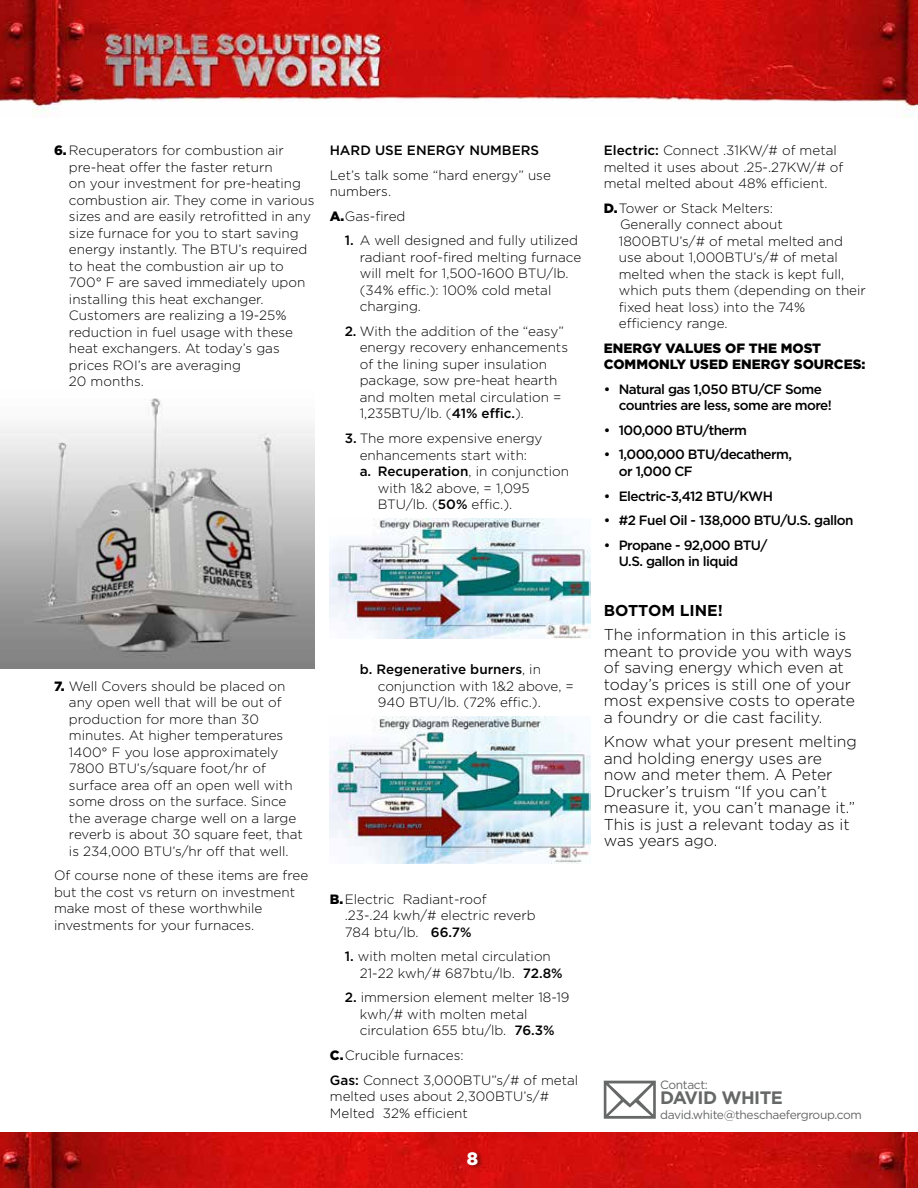
<style>
.page{position:relative;width:918px;height:1188px;background:#fff}
.page>*{position:absolute;margin:0;border:0;box-sizing:border-box;transform-origin:0 0}
.t1{font:700 18px "Gotham";letter-spacing:-.03em;color:#666767}
.t2{font:900 18px "Gotham";color:#fff}
.t3{font:300 15.75px/16.5px "Gotham";color:#000}
.t4{font:700 15.75px "Gotham";color:#000}
.t5{font:300 13.5px/16.5px "Gotham";color:#000}
.t6{font:500 13.5px/16.5px "Gotham";letter-spacing:-.04em;color:#000}
.t7{font:500 13.5px "Gotham";color:#000}
.t8{font:900 13.5px/16.5px "Gotham";color:#000}
.t9{font:12px "Gotham";letter-spacing:-.03em;color:#666767}
.s1{font-weight:900}
.s2{font-weight:500}
.s3{font-weight:300}
</style>
<div class="page">
<img style="left:0;top:398px;width:315px;height:270px">
<svg style="left:604px;top:1081px;width:52px;height:38px"></svg>
<img style="left:330px;top:518px;width:260px;height:121px">
<img style="left:330px;top:717px;width:260px;height:146px">
<img style="left:0;top:1133px;width:918px;height:55px">
<img style="left:0;top:0;width:918px;height:117px">
<div style="left:467px;top:1151px;width:17px;height:19px;background:#000;opacity:.4"></div>
<p class="t5" style="left:69px;top:142px;width:247px;text-indent:-15px"><span class="s1">6.</span> Recuperators for combustion air pre-heat offer the faster return<br>on your investment for pre-heating combustion air. They come in various sizes and are easily retrofitted in any size furnace for you to start saving energy instantly. The BTU’s required to heat the combustion air up to<br>700° F are saved immediately upon installing this heat exchanger.<br>Customers are realizing a 19-25% reduction in fuel usage with these heat exchangers. At today’s gas prices ROI’s are averaging<br>20 months.</p>
<p class="t7" style="left:330px;top:141px;width:211px">HARD USE ENERGY NUMBERS</p>
<p class="t5" style="left:330px;top:166px;width:223px">Let’s talk some “hard energy” use numbers.</p>
<p class="t5" style="left:330px;top:207px;width:77px"><span class="s1">A.</span>Gas-fired</p>
<p class="t5" style="left:360px;top:232px;width:223px;text-indent:-15px"><span class="s2">1.</span> A well designed and fully utilized radiant roof-fired melting furnace will melt for 1,500-1600 BTU/lb. (34% effic.): 100% cold metal charging.</p>
<p class="t5" style="left:360px;top:323px;width:210px;text-indent:-15px"><span class="s2">2.</span> With the addition of the “easy” energy recovery enhancements of the lining super insulation package, sow pre-heat hearth and molten metal circulation =<br>1,235BTU/lb. (<span class="s2">41% effic.</span>).</p>
<p class="t5" style="left:345px;top:430px;width:199px"><span class="s2">3.</span> The more expensive energy</p>
<p class="t5" style="left:360px;top:446px;width:169px">enhancements start with:</p>
<p class="t7" style="left:360px;top:462px;width:211px">a. Recuperation<span class="s3">, in conjunction</span></p>
<p class="t5" style="left:378px;top:479px;width:154px">with 1&amp;2 above, = 1,095</p>
<p class="t5" style="left:378px;top:496px;width:136px">BTU/lb. (<span class="s2">50%</span> effic.).</p>
<p class="t5" style="left:69px;top:677px;width:235px;text-indent:-15px"><span class="s1">7.</span> Well Covers should be placed on any open well that will be out of production for more than 30 minutes. At higher temperatures<br>1400° F you lose approximately<br>7800 BTU’s/square foot/hr of surface area off an open well with some dross on the surface. Since the average charge well on a large reverb is about 30 square feet, that is 234,000 BTU’s/hr off that well.</p>
<p class="t5" style="left:54px;top:867px;width:256px">Of course none of these items are free but the cost vs return on investment make most of these worthwhile investments for your furnaces.</p>
<p class="t5" style="left:378px;top:661px;width:198px;text-indent:-18px"><span class="s2">b. Regenerative burners</span>, in conjunction with 1&amp;2 above, =<br>940 BTU/lb. (72% effic.).</p>
<p class="t5" style="left:345px;top:890px;width:192px;text-indent:-15px"><span class="s1">B.</span>Electric Radiant-roof<br>.23-.24 kwh/# electric reverb<br>784 btu/lb. <span class="s2">66.7%</span></p>
<p class="t5" style="left:360px;top:948px;width:204px;text-indent:-15px"><span class="s2">1.</span> with molten metal circulation<br>21-22 kwh/# 687btu/lb. <span class="s2">72.8%</span></p>
<p class="t5" style="left:360px;top:989px;width:211px;text-indent:-15px"><span class="s2">2.</span> immersion element melter 18-19 kwh/# with molten metal circulation 655 btu/lb. <span class="s2">76.3%</span></p>
<p class="t5" style="left:330px;top:1043px;width:250px;line-height:24.6px"><span class="s1">C.</span>Crucible furnaces:<br><span class="s2">Gas:</span> Connect 3,000BTU”s/# of metal</p>
<p class="t5" style="left:330px;top:1088px;width:221px">melted uses about 2,300BTU’s/#<br>Melted 32% efficient</p>
<h1 class="t2" style="left:467px;top:1146px;width:13px">8</h1>
<p class="t5" style="left:604px;top:142px;width:241px"><span class="s2">Electric:</span> Connect .31KW/# of metal melted it uses about .25-.27KW/# of metal melted about 48% efficient.</p>
<p class="t5" style="left:619px;top:199px;width:249px;text-indent:-15px"><span class="s1">D.</span>Tower or Stack Melters:<br>Generally connect about<br>1800BTU’s/# of metal melted and use about 1,000BTU’s/# of metal melted when the stack is kept full, which puts them (depending on their fixed heat loss) into the 74% efficiency range.</p>
<p class="t8" style="left:604px;top:340px;width:263px">ENERGY VALUES OF THE MOST<br>COMMONLY USED ENERGY SOURCES:</p>
<p class="t6" style="left:619px;top:381px;width:215px;text-indent:-15px">• Natural gas 1,050 BTU/CF Some countries are less, some are more!</p>
<p class="t6" style="left:604px;top:422px;width:145px">• 100,000 BTU/therm</p>
<p class="t6" style="left:619px;top:446px;width:175px;text-indent:-15px">• 1,000,000 BTU/decatherm, or 1,000 CF</p>
<p class="t6" style="left:604px;top:487px;width:171px">• Electric-3,412 BTU/KWH</p>
<p class="t6" style="left:604px;top:512px;width:251px">• #2 Fuel Oil - 138,000 BTU/U.S. gallon</p>
<p class="t6" style="left:619px;top:537px;width:150px;text-indent:-15px">• Propane - 92,000 BTU/<br>U.S. gallon in liquid</p>
<p class="t4" style="left:604px;top:600px;width:121px">BOTTOM LINE!</p>
<p class="t3" style="left:604px;top:626px;width:253px">The information in this article is meant to provide you with ways of saving energy which even at today’s prices is still one of your most expensive costs to operate a foundry or die cast facility.</p>
<p class="t3" style="left:604px;top:733px;width:255px">Know what your present melting and holding energy uses are now and meter them. A Peter<br>Drucker’s truism “If you can’t measure it, you can’t manage it.”<br>This is just a relevant today as it was years ago.</p>
<p class="t9" style="left:660px;top:1077px;width:49px">Contact:</p>
<h1 class="t1" style="left:660px;top:1085px;width:124px">DAVID WHITE</h1>
<p class="t9" style="left:660px;top:1107px;width:203px">david.white@theschaefergroup.com</p>
</div>
